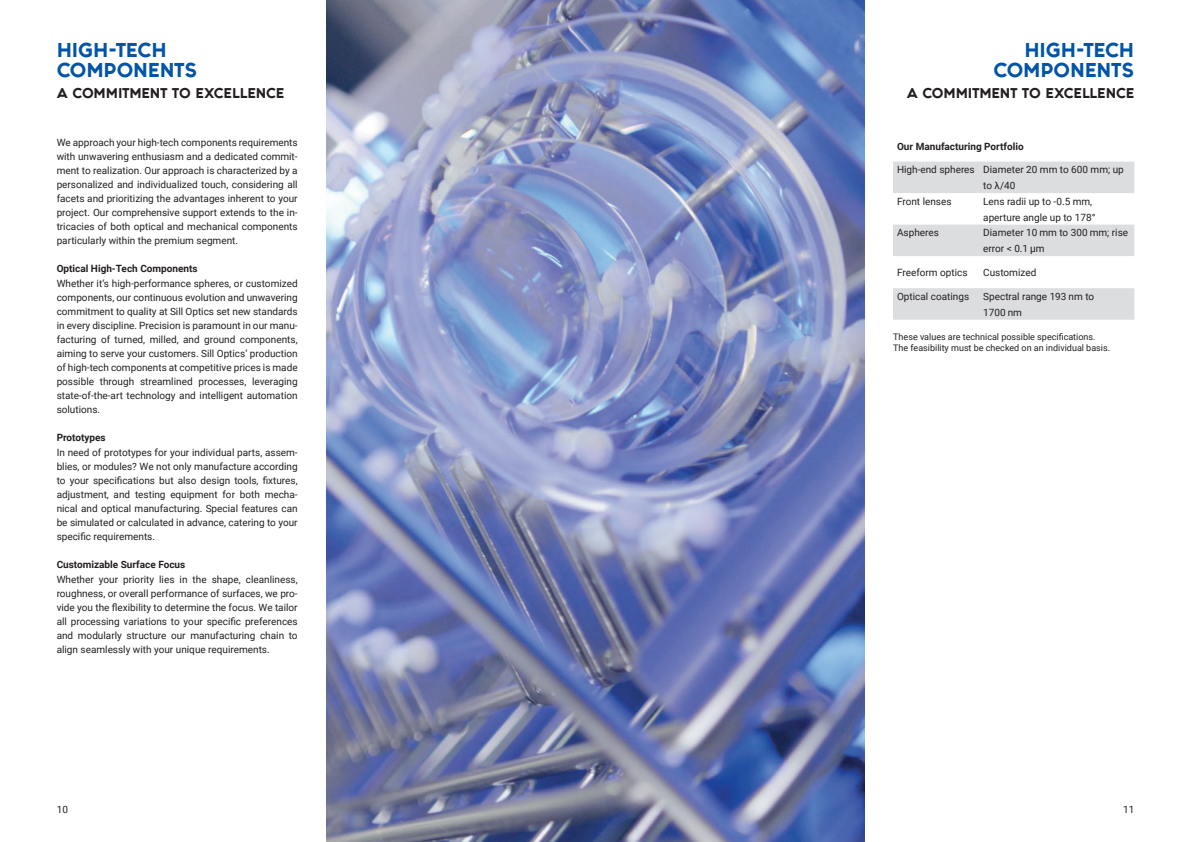
<style>
.page{position:relative;width:1191px;height:842px;background:#fff}
.page>*{position:absolute;margin:0;border:0;box-sizing:border-box;transform-origin:0 0}
.t1{font:800 17px/20.4px "Fashion Fetish";letter-spacing:-.01em;color:#0154a6}
.t2{font:800 12px "Fashion Fetish";letter-spacing:-.005em;color:#231f20}
.t3{font:10px/14px "Roboto";color:#231f20;text-align:justify}
.t4{font:700 10px "Roboto";color:#231f20}
.t5{font:9px/10.8px "Roboto";color:#231f20}
</style>
<div class="page">
<svg style="left:893px;top:162px;width:241px;height:158px"></svg>
<img style="left:326px;top:0;width:539px;height:842px">
<h1 class="t1" style="left:57px;top:40px;width:142px">HIGH-TECH<br>COMPONENTS</h1>
<p class="t2" style="left:57px;top:83px;width:229px">A COMMITMENT TO EXCELLENCE</p>
<p class="t3" style="left:57px;top:135px;width:242px">We approach your high-tech components requirements with unwavering enthusiasm and a dedicated commit&shy;ment to realization. Our approach is characterized by a personalized and individualized touch, considering all facets and prioritizing the advantages inherent to your project. Our comprehensive support extends to the in&shy;tricacies of both optical and mechanical components particularly within the premium segment.</p>
<p class="t4" style="left:57px;top:262px;width:142px">Optical High-Tech Components</p>
<p class="t3" style="left:57px;top:276px;width:242px">Whether it‘s high-performance spheres, or customized components, our continuous evolution and unwavering commitment to quality at Sill Optics set new standards in every discipline. Precision is paramount in our manu&shy;facturing of turned, milled, and ground components, aiming to serve your customers. Sill Optics‘ production of high-tech components at competitive prices is made possible through streamlined processes, leveraging state-of-the-art technology and intelligent automation solutions.</p>
<p class="t4" style="left:57px;top:431px;width:51px">Prototypes</p>
<p class="t3" style="left:57px;top:445px;width:242px">In need of prototypes for your individual parts, assem&shy;blies, or modules? We not only manufacture according to your specifications but also design tools, fixtures, adjustment, and testing equipment for both mecha&shy;nical and optical manufacturing. Special features can be simulated or calculated in advance, catering to your specific requirements.</p>
<p class="t4" style="left:57px;top:558px;width:130px">Customizable Surface Focus</p>
<p class="t3" style="left:57px;top:572px;width:242px">Whether your priority lies in the shape, cleanliness, roughness, or overall performance of surfaces, we pro&shy;vide you the flexibility to determine the focus. We tailor all processing variations to your specific preferences and modularly structure our manufacturing chain to align seamlessly with your unique requirements.</p>
<h1 class="t1" style="left:993px;top:40px;width:142px;text-align:right">HIGH-TECH<br>COMPONENTS</h1>
<p class="t2" style="left:906px;top:83px;width:229px">A COMMITMENT TO EXCELLENCE</p>
<p class="t4" style="left:897px;top:140px;width:128px">Our Manufacturing Portfolio</p>
<p class="t3" style="left:897px;top:162px;width:228px">High-end spheres Diameter 20 mm to 600 mm; up</p>
<p class="t3" style="left:983px;top:178px;width:34px">to λ/40</p>
<p class="t3" style="left:897px;top:194px;width:56px">Front lenses</p>
<p class="t3" style="left:983px;top:193px;width:114px;line-height:16px">Lens radii up to -0.5 mm, aperture angle up to 178°</p>
<p class="t3" style="left:897px;top:225px;width:43px">Aspheres</p>
<p class="t3" style="left:983px;top:224px;width:146px;line-height:16px">Diameter 10 mm to 300 mm; rise error &lt; 0.1 μm</p>
<p class="t3" style="left:897px;top:265px;width:72px">Freeform optics</p>
<p class="t3" style="left:983px;top:265px;width:55px">Customized</p>
<p class="t3" style="left:897px;top:289px;width:74px">Optical coatings</p>
<p class="t3" style="left:983px;top:288px;width:112px;line-height:16px">Spectral range 193 nm to<br>1700 nm</p>
<p class="t5" style="left:893px;top:331px;width:218px">These values are technical possible specifications.<br>The feasibility must be checked on an individual basis.</p>
<p class="t3" style="left:57px;top:802px;width:13px">10</p>
<p class="t3" style="left:1123px;top:802px;width:13px">11</p>
</div>
